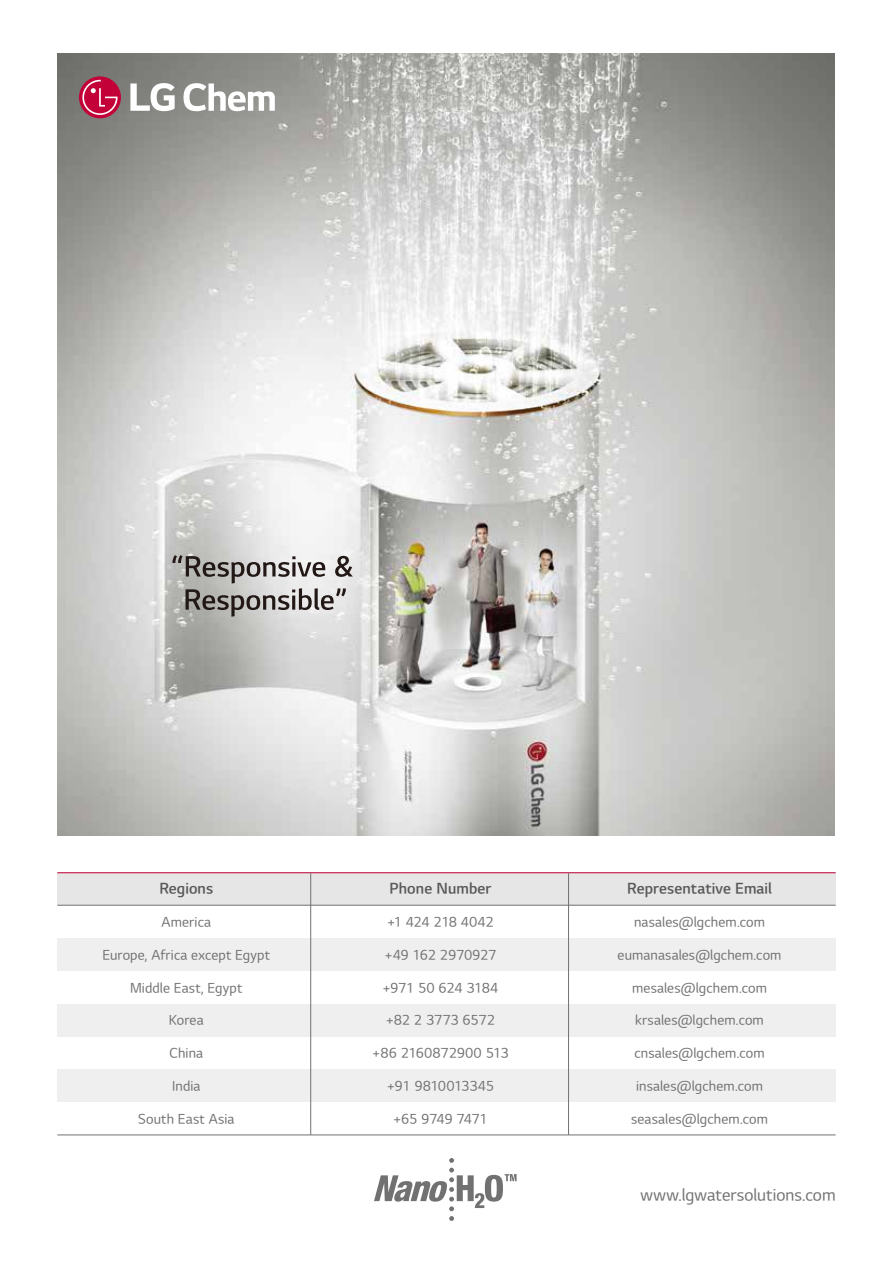
<style>
.page{position:relative;width:893px;height:1263px;background:#fff}
.page>*{position:absolute;margin:0;border:0;box-sizing:border-box;transform-origin:0 0}
.t1{font:16.2px "LG Sm Haotf R";color:#727171}
.t2{font:14.85px "LG Sm Haotf SB";letter-spacing:.005em;color:#595757}
.t3{font:13.35px "LG Sm Haotf R";letter-spacing:.01em;color:#727171}
.t4{font:13.35px "LG Sm Haotf R";letter-spacing:-.025em;color:#727171}
.t5{font:13.35px "LG Sm Haotf R";letter-spacing:-.035em;color:#727171}
.t6{font:13.35px "LG Sm Haotf R";letter-spacing:-.01em;color:#727171}
.t7{font:13.35px "LG Sm Haotf R";letter-spacing:-.04em;color:#727171}
.t8{font:13.35px "LG Sm Haotf R";letter-spacing:-.02em;color:#727171}
</style>
<div class="page">
<img style="left:57px;top:53px;width:778px;height:782px">
<svg style="left:172px;top:555px;width:181px;height:62px;background:#adaba9"></svg>
<svg style="left:79px;top:76px;width:42px;height:42px"></svg>
<svg style="left:82px;top:80px;width:36px;height:35px"></svg>
<svg style="left:130px;top:83px;width:45px;height:28px"></svg>
<svg style="left:183px;top:83px;width:92px;height:28px"></svg>
<div style="left:57px;top:873px;width:779px;height:32px;background:#e6e6e6"></div>
<hr style="left:57px;top:872px;width:779px;height:1px;background:#c30037">
<div style="left:57px;top:1069px;width:779px;height:33px;background:#efefef"></div>
<div style="left:57px;top:1004px;width:779px;height:32px;background:#efefef"></div>
<div style="left:57px;top:938px;width:779px;height:33px;background:#efefef"></div>
<hr style="left:57px;top:1135px;width:779px;height:1px;background:#727171">
<hr style="left:57px;top:905px;width:779px;height:1px;background:#727171">
<hr style="left:310px;top:873px;width:1px;height:262px;background:#727171">
<hr style="left:568px;top:873px;width:1px;height:262px;background:#727171">
<svg style="left:374px;top:1158px;width:143px;height:63px"></svg>
<p class="t2" style="left:159px;top:881px;width:55px">Regions</p>
<p class="t3" style="left:161px;top:915px;width:51px">America</p>
<p class="t3" style="left:102px;top:948px;width:169px">Europe, Africa except Egypt</p>
<p class="t3" style="left:130px;top:981px;width:114px">Middle East, Egypt</p>
<p class="t3" style="left:169px;top:1014px;width:36px">Korea</p>
<p class="t3" style="left:169px;top:1047px;width:35px">China</p>
<p class="t3" style="left:172px;top:1079px;width:30px">India</p>
<p class="t3" style="left:138px;top:1112px;width:98px">South East Asia</p>
<p class="t2" style="left:389px;top:881px;width:103px">Phone Number</p>
<p class="t7" style="left:387px;top:915px;width:108px">+1 424 218 4042</p>
<p class="t4" style="left:384px;top:948px;width:113px">+49 162 2970927</p>
<p class="t4" style="left:382px;top:981px;width:118px">+971 50 624 3184</p>
<p class="t8" style="left:386px;top:1014px;width:111px">+82 2 3773 6572</p>
<p class="t6" style="left:372px;top:1047px;width:138px">+86 2160872900 513</p>
<p class="t5" style="left:387px;top:1079px;width:109px">+91 9810013345</p>
<p class="t5" style="left:393px;top:1112px;width:96px">+65 9749 7471</p>
<p class="t2" style="left:627px;top:881px;width:146px">Representative Email</p>
<p class="t3" style="left:634px;top:915px;width:132px">nasales@lgchem.com</p>
<p class="t3" style="left:618px;top:948px;width:165px">eumanasales@lgchem.com</p>
<p class="t3" style="left:632px;top:981px;width:136px">mesales@lgchem.com</p>
<p class="t3" style="left:635px;top:1014px;width:130px">krsales@lgchem.com</p>
<p class="t3" style="left:634px;top:1047px;width:132px">cnsales@lgchem.com</p>
<p class="t3" style="left:636px;top:1079px;width:128px">insales@lgchem.com</p>
<p class="t3" style="left:631px;top:1112px;width:138px">seasales@lgchem.com</p>
<p class="t1" style="left:640px;top:1187px;width:197px">www.lgwatersolutions.com</p>
</div>
